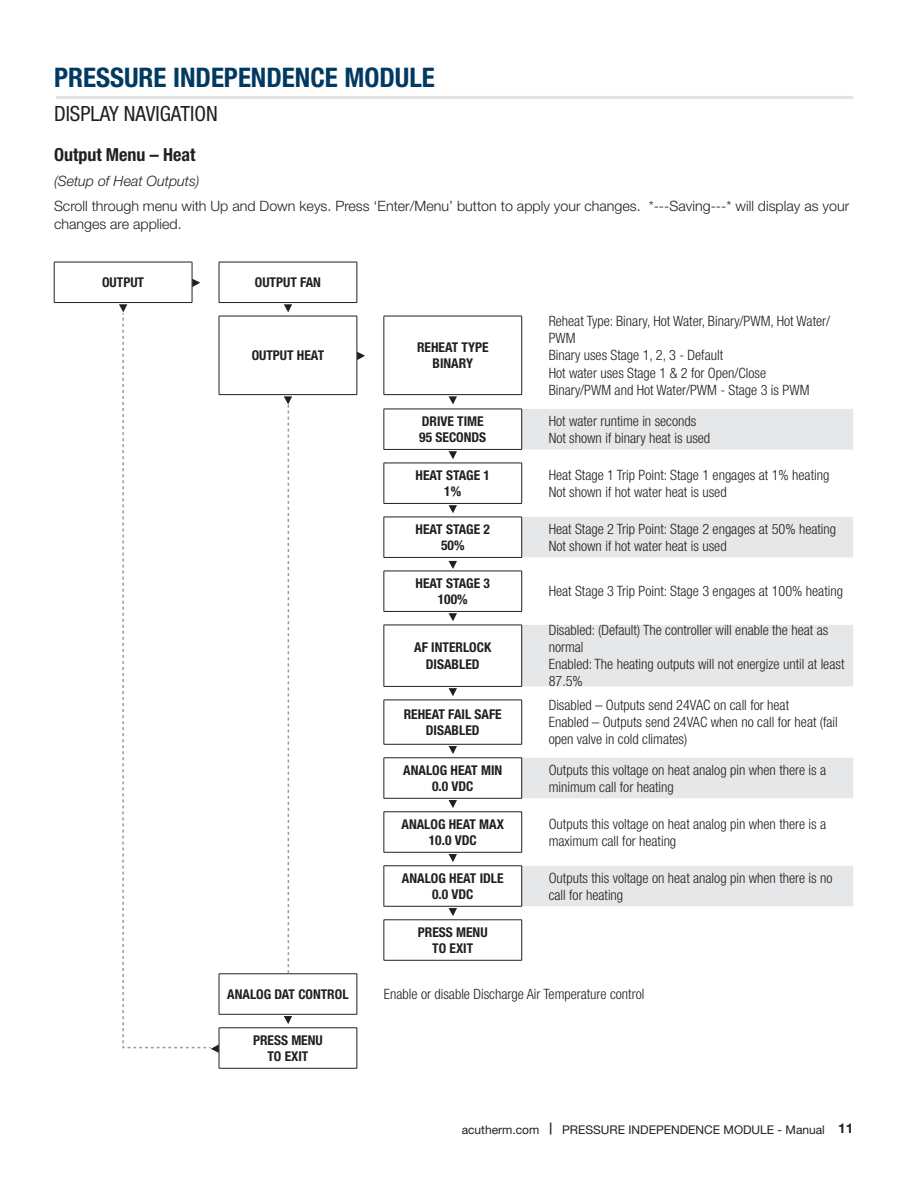
<style>
.page{position:relative;width:918px;height:1188px;background:#fff}
.page>*{position:absolute;margin:0;border:0;box-sizing:border-box;transform-origin:0 0}
.t1{font:700 condensed 27px "Helvetica Neue LT Std";color:#003a62}
.t2{font:condensed 21px "Helvetica Neue LT Std";color:#231f20}
.Title__3{font:700 condensed 18px "Helvetica Neue LT Std";color:#231f20}
.Display_Nav_Descript{font:300 condensed 14.25px/17.1px "Helvetica Neue LT Std";color:#231f20}
.Body{font:300 14.25px/18px "Helvetica Neue LT Std";color:#231f20}
.Body-2{font:italic 300 14.25px "Helvetica Neue LT Std";color:#231f20}
.Display_Nav{font:700 condensed 13.5px/16.2px "Helvetica Neue LT Std";color:#231f20;text-align:center}
.t3{font:700 13.5px "Helvetica Neue LT Std";color:#231f20}
.t4{font:12px "Helvetica Neue LT Std";color:#231f20}
.s1{font-weight:700}
</style>
<div class="page">
<svg style="left:522px;top:409px;width:331px;height:497px"></svg>
<hr style="left:54px;top:262px;width:138px;height:1px;background:#231f20">
<hr style="left:54px;top:262px;width:1px;height:40px;background:#231f20">
<hr style="left:192px;top:262px;width:1px;height:40px;background:#231f20">
<hr style="left:219px;top:262px;width:138px;height:1px;background:#231f20">
<hr style="left:219px;top:262px;width:1px;height:40px;background:#231f20">
<hr style="left:357px;top:262px;width:1px;height:40px;background:#231f20">
<hr style="left:54px;top:302px;width:138px;height:1px;background:#231f20">
<hr style="left:219px;top:302px;width:138px;height:1px;background:#231f20">
<hr style="left:219px;top:316px;width:138px;height:1px;background:#231f20">
<hr style="left:219px;top:316px;width:1px;height:78px;background:#231f20">
<hr style="left:357px;top:316px;width:1px;height:78px;background:#231f20">
<hr style="left:384px;top:316px;width:138px;height:1px;background:#231f20">
<hr style="left:384px;top:316px;width:1px;height:78px;background:#231f20">
<hr style="left:521px;top:316px;width:1px;height:78px;background:#231f20">
<hr style="left:219px;top:394px;width:138px;height:1px;background:#231f20">
<hr style="left:384px;top:394px;width:138px;height:1px;background:#231f20">
<hr style="left:384px;top:409px;width:138px;height:1px;background:#231f20">
<hr style="left:384px;top:409px;width:1px;height:40px;background:#231f20">
<hr style="left:521px;top:409px;width:1px;height:40px;background:#231f20">
<hr style="left:384px;top:449px;width:138px;height:1px;background:#231f20">
<hr style="left:384px;top:463px;width:138px;height:1px;background:#231f20">
<hr style="left:384px;top:463px;width:1px;height:40px;background:#231f20">
<hr style="left:521px;top:463px;width:1px;height:40px;background:#231f20">
<hr style="left:384px;top:503px;width:138px;height:1px;background:#231f20">
<hr style="left:384px;top:517px;width:138px;height:1px;background:#231f20">
<hr style="left:384px;top:517px;width:1px;height:40px;background:#231f20">
<hr style="left:521px;top:517px;width:1px;height:40px;background:#231f20">
<hr style="left:384px;top:557px;width:138px;height:1px;background:#231f20">
<hr style="left:384px;top:571px;width:138px;height:1px;background:#231f20">
<hr style="left:384px;top:571px;width:1px;height:40px;background:#231f20">
<hr style="left:521px;top:571px;width:1px;height:40px;background:#231f20">
<hr style="left:384px;top:611px;width:138px;height:1px;background:#231f20">
<hr style="left:384px;top:625px;width:138px;height:1px;background:#231f20">
<hr style="left:384px;top:625px;width:1px;height:61px;background:#231f20">
<hr style="left:521px;top:625px;width:1px;height:61px;background:#231f20">
<hr style="left:384px;top:686px;width:138px;height:1px;background:#231f20">
<hr style="left:384px;top:700px;width:138px;height:1px;background:#231f20">
<hr style="left:384px;top:700px;width:1px;height:44px;background:#231f20">
<hr style="left:521px;top:700px;width:1px;height:44px;background:#231f20">
<hr style="left:384px;top:744px;width:138px;height:1px;background:#231f20">
<hr style="left:384px;top:758px;width:138px;height:1px;background:#231f20">
<hr style="left:384px;top:758px;width:1px;height:40px;background:#231f20">
<hr style="left:521px;top:758px;width:1px;height:40px;background:#231f20">
<hr style="left:384px;top:798px;width:138px;height:1px;background:#231f20">
<hr style="left:384px;top:812px;width:138px;height:1px;background:#231f20">
<hr style="left:384px;top:812px;width:1px;height:40px;background:#231f20">
<hr style="left:521px;top:812px;width:1px;height:40px;background:#231f20">
<hr style="left:384px;top:852px;width:138px;height:1px;background:#231f20">
<hr style="left:384px;top:866px;width:138px;height:1px;background:#231f20">
<hr style="left:384px;top:866px;width:1px;height:40px;background:#231f20">
<hr style="left:521px;top:866px;width:1px;height:40px;background:#231f20">
<hr style="left:384px;top:906px;width:138px;height:1px;background:#231f20">
<hr style="left:384px;top:920px;width:138px;height:1px;background:#231f20">
<hr style="left:384px;top:920px;width:1px;height:40px;background:#231f20">
<hr style="left:521px;top:920px;width:1px;height:40px;background:#231f20">
<hr style="left:384px;top:960px;width:138px;height:1px;background:#231f20">
<hr style="left:219px;top:974px;width:138px;height:1px;background:#231f20">
<hr style="left:219px;top:974px;width:1px;height:40px;background:#231f20">
<hr style="left:357px;top:974px;width:1px;height:40px;background:#231f20">
<hr style="left:219px;top:1014px;width:138px;height:1px;background:#231f20">
<hr style="left:219px;top:1028px;width:138px;height:1px;background:#231f20">
<hr style="left:219px;top:1028px;width:1px;height:40px;background:#231f20">
<hr style="left:357px;top:1028px;width:1px;height:40px;background:#231f20">
<hr style="left:219px;top:1068px;width:138px;height:1px;background:#231f20">
<svg style="left:192px;top:279px;width:8px;height:8px"></svg>
<svg style="left:119px;top:304px;width:8px;height:8px"></svg>
<svg style="left:284px;top:304px;width:8px;height:8px"></svg>
<svg style="left:357px;top:352px;width:8px;height:8px"></svg>
<svg style="left:449px;top:396px;width:8px;height:8px"></svg>
<svg style="left:449px;top:451px;width:8px;height:8px"></svg>
<svg style="left:449px;top:505px;width:8px;height:8px"></svg>
<svg style="left:449px;top:561px;width:8px;height:8px"></svg>
<svg style="left:449px;top:613px;width:8px;height:8px"></svg>
<svg style="left:449px;top:688px;width:8px;height:8px"></svg>
<svg style="left:449px;top:746px;width:8px;height:8px"></svg>
<svg style="left:449px;top:800px;width:8px;height:8px"></svg>
<svg style="left:449px;top:854px;width:8px;height:8px"></svg>
<svg style="left:449px;top:908px;width:8px;height:8px"></svg>
<svg style="left:284px;top:1016px;width:8px;height:8px"></svg>
<svg style="left:284px;top:396px;width:8px;height:577px"></svg>
<svg style="left:122px;top:312px;width:90px;height:737px"></svg>
<hr style="left:56px;top:96px;width:797px;height:3px;background:#e1e2e4">
<h1 class="t1" style="left:54px;top:61px;width:382px">PRESSURE INDEPENDENCE MODULE</h1>
<h2 class="t2" style="left:54px;top:102px;width:165px">DISPLAY NAVIGATION</h2>
<p class="Title__3" style="left:54px;top:144px;width:143px">Output Menu – Heat</p>
<p class="Body-2" style="left:54px;top:173px;width:147px">(Setup of Heat Outputs)</p>
<p class="Body" style="left:54px;top:196px;width:797px">Scroll through menu with Up and Down keys. Press ‘Enter/Menu’ button to apply your changes. *---Saving---* will display as your changes are applied.</p>
<p class="Display_Nav" style="left:102px;top:274px;width:43px">OUTPUT</p>
<p class="Display_Nav" style="left:255px;top:274px;width:68px">OUTPUT FAN</p>
<p class="Display_Nav" style="left:252px;top:347px;width:74px">OUTPUT HEAT</p>
<p class="Display_Nav" style="left:417px;top:339px;width:73px">REHEAT TYPE</p>
<p class="Display_Nav" style="left:433px;top:355px;width:42px">BINARY</p>
<p class="Display_Nav" style="left:422px;top:413px;width:63px">DRIVE TIME</p>
<p class="Display_Nav" style="left:419px;top:429px;width:68px">95 SECONDS</p>
<p class="Display_Nav" style="left:416px;top:467px;width:76px">HEAT STAGE 1</p>
<p class="Display_Nav" style="left:444px;top:483px;width:18px">1%</p>
<p class="Display_Nav" style="left:416px;top:521px;width:76px">HEAT STAGE 2</p>
<p class="Display_Nav" style="left:441px;top:537px;width:25px">50%</p>
<p class="Display_Nav" style="left:416px;top:575px;width:76px">HEAT STAGE 3</p>
<p class="Display_Nav" style="left:438px;top:591px;width:31px">100%</p>
<p class="Display_Nav" style="left:414px;top:639px;width:78px">AF INTERLOCK</p>
<p class="Display_Nav" style="left:426px;top:656px;width:55px">DISABLED</p>
<p class="Display_Nav" style="left:404px;top:706px;width:99px">REHEAT FAIL SAFE</p>
<p class="Display_Nav" style="left:426px;top:722px;width:55px">DISABLED</p>
<p class="Display_Nav" style="left:403px;top:762px;width:100px">ANALOG HEAT MIN</p>
<p class="Display_Nav" style="left:432px;top:778px;width:43px">0.0 VDC</p>
<p class="Display_Nav" style="left:402px;top:816px;width:104px">ANALOG HEAT MAX</p>
<p class="Display_Nav" style="left:429px;top:832px;width:49px">10.0 VDC</p>
<p class="Display_Nav" style="left:402px;top:870px;width:103px">ANALOG HEAT IDLE</p>
<p class="Display_Nav" style="left:432px;top:886px;width:43px">0.0 VDC</p>
<p class="Display_Nav" style="left:418px;top:924px;width:71px">PRESS MENU<br>TO EXIT</p>
<p class="Display_Nav_Descript" style="left:549px;top:313px;width:283px">Reheat Type: Binary, Hot Water, Binary/PWM, Hot Water/ PWM<br>Binary uses Stage 1, 2, 3 - Default<br>Hot water uses Stage 1 &amp; 2 for Open/Close Binary/PWM and Hot Water/PWM - Stage 3 is PWM</p>
<p class="Display_Nav_Descript" style="left:549px;top:412px;width:163px">Hot water runtime in seconds<br>Not shown if binary heat is used</p>
<p class="Display_Nav_Descript" style="left:549px;top:466px;width:282px">Heat Stage 1 Trip Point: Stage 1 engages at 1% heating<br>Not shown if hot water heat is used</p>
<p class="Display_Nav_Descript" style="left:549px;top:520px;width:289px">Heat Stage 2 Trip Point: Stage 2 engages at 50% heating<br>Not shown if hot water heat is used</p>
<p class="Display_Nav_Descript" style="left:549px;top:583px;width:296px">Heat Stage 3 Trip Point: Stage 3 engages at 100% heating</p>
<p class="Display_Nav_Descript" style="left:549px;top:621px;width:297px">Disabled: (Default) The controller will enable the heat as normal<br>Enabled: The heating outputs will not energize until at least 87.5%</p>
<p class="Display_Nav_Descript" style="left:549px;top:696px;width:291px">Disabled – Outputs send 24VAC on call for heat<br>Enabled – Outputs send 24VAC when no call for heat (fail open valve in cold climates)</p>
<p class="Display_Nav_Descript" style="left:549px;top:761px;width:279px">Outputs this voltage on heat analog pin when there is a minimum call for heating</p>
<p class="Display_Nav_Descript" style="left:549px;top:815px;width:279px">Outputs this voltage on heat analog pin when there is a maximum call for heating</p>
<p class="Display_Nav_Descript" style="left:549px;top:869px;width:285px">Outputs this voltage on heat analog pin when there is no call for heating</p>
<p class="Display_Nav" style="left:227px;top:986px;width:123px">ANALOG DAT CONTROL</p>
<p class="Display_Nav_Descript" style="left:384px;top:985px;width:262px">Enable or disable Discharge Air Temperature control</p>
<p class="Display_Nav" style="left:253px;top:1032px;width:71px">PRESS MENU<br>TO EXIT</p>
<p class="t4" style="left:462px;top:1122px;width:365px">acutherm.com <span class="s1">|</span> PRESSURE INDEPENDENCE MODULE - Manual</p>
<p class="t3" style="left:838px;top:1120px;width:17px">11</p>
</div>
